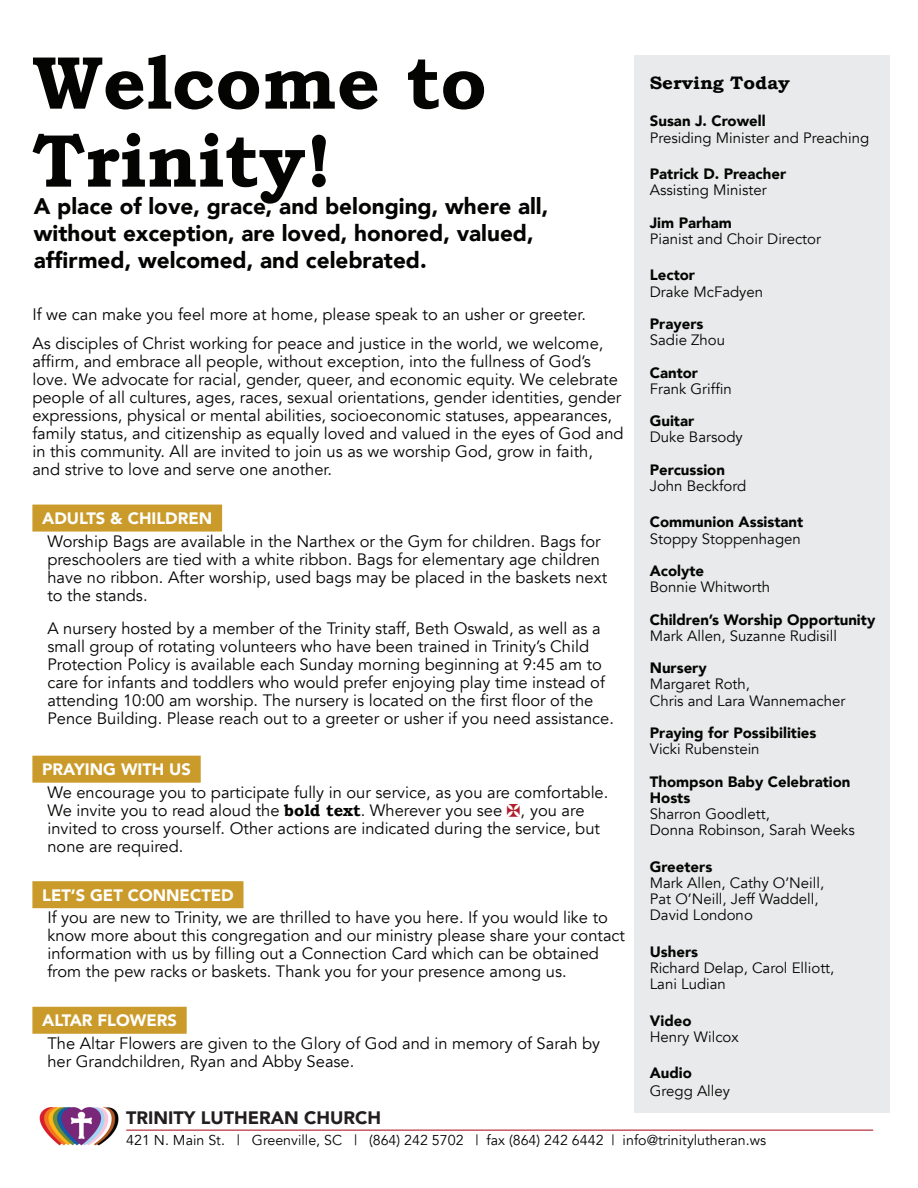
<style>
.page{position:relative;width:918px;height:1188px;background:#fff}
.page>*{position:absolute;margin:0;border:0;box-sizing:border-box;transform-origin:0 0}
.t1{font:700 75px/78px "Bookman Old Style";color:#040503}
.t2{font:900 22.5px/27px "Avenir";color:#040503}
.t3{font:900 18px "Avenir";color:#231f20}
.t4{font:700 18px "Bookman Old Style";color:#040503;scale:1.05 1}
.t5{font:16.5px/18px "Avenir";color:#040503}
.t6{font:900 16.5px "Avenir";color:#fff}
.t7{font:15px/16.2px "Avenir";color:#040503}
.t8{font:900 15px/16.2px "Avenir";color:#040503}
.t9{font:14.25px "Avenir";color:#040503}
.s1{font-family:"Bookman Old Style";font-weight:700}
</style>
<div class="page">
<div style="left:32px;top:505px;width:190px;height:27px;background:#ca9b2a"></div>
<div style="left:32px;top:756px;width:169px;height:27px;background:#ca9b2a"></div>
<div style="left:32px;top:881px;width:211px;height:27px;background:#ca9b2a"></div>
<div style="left:32px;top:1007px;width:155px;height:27px;background:#ca9b2a"></div>
<div style="left:634px;top:55px;width:256px;height:1057px;background:#e9eaeb"></div>
<hr style="left:126px;top:1130px;width:747px;height:1px;background:#af1e2b">
<img style="left:39px;top:1107px;width:80px;height:39px">
<h1 class="t1" style="left:32px;top:43px;width:456px">Welcome to<br>Trinity!</h1>
<h2 class="t2" style="left:34px;top:192px;width:516px">A place of love, grace, and belonging, where all, without exception, are loved, honored, valued, affirmed, welcomed, and celebrated.</h2>
<p class="t5" style="left:32px;top:300px;width:573px;line-height:29.2px">If we can make you feel more at home, please speak to an usher or greeter.<br>As disciples of Christ working for peace and justice in the world, we welcome,</p>
<p class="t5" style="left:32px;top:353px;width:593px">affirm, and embrace all people, without exception, into the fullness of God’s love. We advocate for racial, gender, queer, and economic equity. We celebrate people of all cultures, ages, races, sexual orientations, gender identities, gender expressions, physical or mental abilities, socioeconomic statuses, appearances, family status, and citizenship as equally loved and valued in the eyes of God and in this community. All are invited to join us as we worship God, grow in faith, and strive to love and serve one another.</p>
<p class="t6" style="left:42px;top:504px;width:172px">ADULTS &amp; CHILDREN</p>
<p class="t5" style="left:47px;top:532px;width:561px">Worship Bags are available in the Narthex or the Gym for children. Bags for preschoolers are tied with a white ribbon. Bags for elementary age children have no ribbon. After worship, used bags may be placed in the baskets next to the stands.</p>
<p class="t5" style="left:47px;top:620px;width:568px">A nursery hosted by a member of the Trinity staff, Beth Oswald, as well as a small group of rotating volunteers who have been trained in Trinity’s Child Protection Policy is available each Sunday morning beginning at 9:45 am to care for infants and toddlers who would prefer enjoying play time instead of attending 10:00 am worship. The nursery is located on the first floor of the Pence Building. Please reach out to a greeter or usher if you need assistance.</p>
<p class="t6" style="left:42px;top:755px;width:150px">PRAYING WITH US</p>
<p class="t5" style="left:47px;top:783px;width:563px">We encourage you to participate fully in our service, as you are comfortable.<br>We invite you to read aloud the <span class="s1">bold text</span>. Wherever you see , you are invited to cross yourself. Other actions are indicated during the service, but none are required.</p>
<p class="t6" style="left:42px;top:881px;width:193px">LET’S GET CONNECTED</p>
<p class="t5" style="left:47px;top:909px;width:579px">If you are new to Trinity, we are thrilled to have you here. If you would like to know more about this congregation and our ministry please share your contact information with us by filling out a Connection Card which can be obtained from the pew racks or baskets. Thank you for your presence among us.</p>
<p class="t6" style="left:42px;top:1006px;width:136px">ALTAR FLOWERS</p>
<p class="t5" style="left:47px;top:1034px;width:554px">The Altar Flowers are given to the Glory of God and in memory of Sarah by her Grandchildren, Ryan and Abby Sease.</p>
<p class="t4" style="left:650px;top:72px;width:135px">Serving Today</p>
<p class="t8" style="left:650px;top:113px;width:117px">Susan J. Crowell</p>
<p class="t7" style="left:650px;top:130px;width:221px">Presiding Minister and Preaching</p>
<p class="t8" style="left:650px;top:165px;width:138px">Patrick D. Preacher</p>
<p class="t7" style="left:650px;top:182px;width:118px">Assisting Minister</p>
<p class="t8" style="left:650px;top:214px;width:84px">Jim Parham</p>
<p class="t7" style="left:650px;top:231px;width:173px">Pianist and Choir Director</p>
<p class="t8" style="left:650px;top:267px;width:47px">Lector</p>
<p class="t7" style="left:650px;top:284px;width:115px">Drake McFadyen</p>
<p class="t8" style="left:650px;top:315px;width:55px">Prayers</p>
<p class="t7" style="left:650px;top:332px;width:77px">Sadie Zhou</p>
<p class="t8" style="left:650px;top:364px;width:50px">Cantor</p>
<p class="t7" style="left:650px;top:381px;width:83px">Frank Griffin</p>
<p class="t8" style="left:650px;top:412px;width:46px">Guitar</p>
<p class="t7" style="left:650px;top:429px;width:95px">Duke Barsody</p>
<p class="t8" style="left:650px;top:461px;width:77px">Percussion</p>
<p class="t7" style="left:650px;top:478px;width:98px">John Beckford</p>
<p class="t8" style="left:650px;top:514px;width:155px">Communion Assistant</p>
<p class="t7" style="left:650px;top:531px;width:153px">Stoppy Stoppenhagen</p>
<p class="t8" style="left:650px;top:562px;width:56px">Acolyte</p>
<p class="t7" style="left:650px;top:579px;width:122px">Bonnie Whitworth</p>
<p class="t8" style="left:650px;top:611px;width:227px">Children’s Worship Opportunity</p>
<p class="t7" style="left:650px;top:628px;width:189px">Mark Allen, Suzanne Rudisill</p>
<p class="t8" style="left:650px;top:659px;width:58px">Nursery</p>
<p class="t7" style="left:650px;top:676px;width:197px">Margaret Roth,<br>Chris and Lara Wannemacher</p>
<p class="t8" style="left:650px;top:724px;width:168px">Praying for Possibilities</p>
<p class="t7" style="left:650px;top:741px;width:111px">Vicki Rubenstein</p>
<p class="t8" style="left:650px;top:773px;width:202px">Thompson Baby Celebration<br>Hosts</p>
<p class="t7" style="left:650px;top:806px;width:207px">Sharron Goodlett,<br>Donna Robinson, Sarah Weeks</p>
<p class="t8" style="left:650px;top:858px;width:64px">Greeters</p>
<p class="t7" style="left:650px;top:875px;width:176px">Mark Allen, Cathy O’Neill,<br>Pat O’Neill, Jeff Waddell,<br>David Londono</p>
<p class="t8" style="left:650px;top:943px;width:50px">Ushers</p>
<p class="t7" style="left:650px;top:960px;width:186px">Richard Delap, Carol Elliott,<br>Lani Ludian</p>
<p class="t8" style="left:650px;top:1012px;width:43px">Video</p>
<p class="t7" style="left:650px;top:1029px;width:90px">Henry Wilcox</p>
<p class="t8" style="left:650px;top:1064px;width:44px">Audio</p>
<p class="t7" style="left:650px;top:1083px;width:82px">Gregg Alley</p>
<p class="t3" style="left:126px;top:1102px;width:256px">TRINITY LUTHERAN CHURCH</p>
<p class="t9" style="left:126px;top:1131px;width:641px">421 N. Main St. | Greenville, SC | (864) 242 5702 | fax (864) 242 6442 | info@trinitylutheran.ws</p>
</div>
